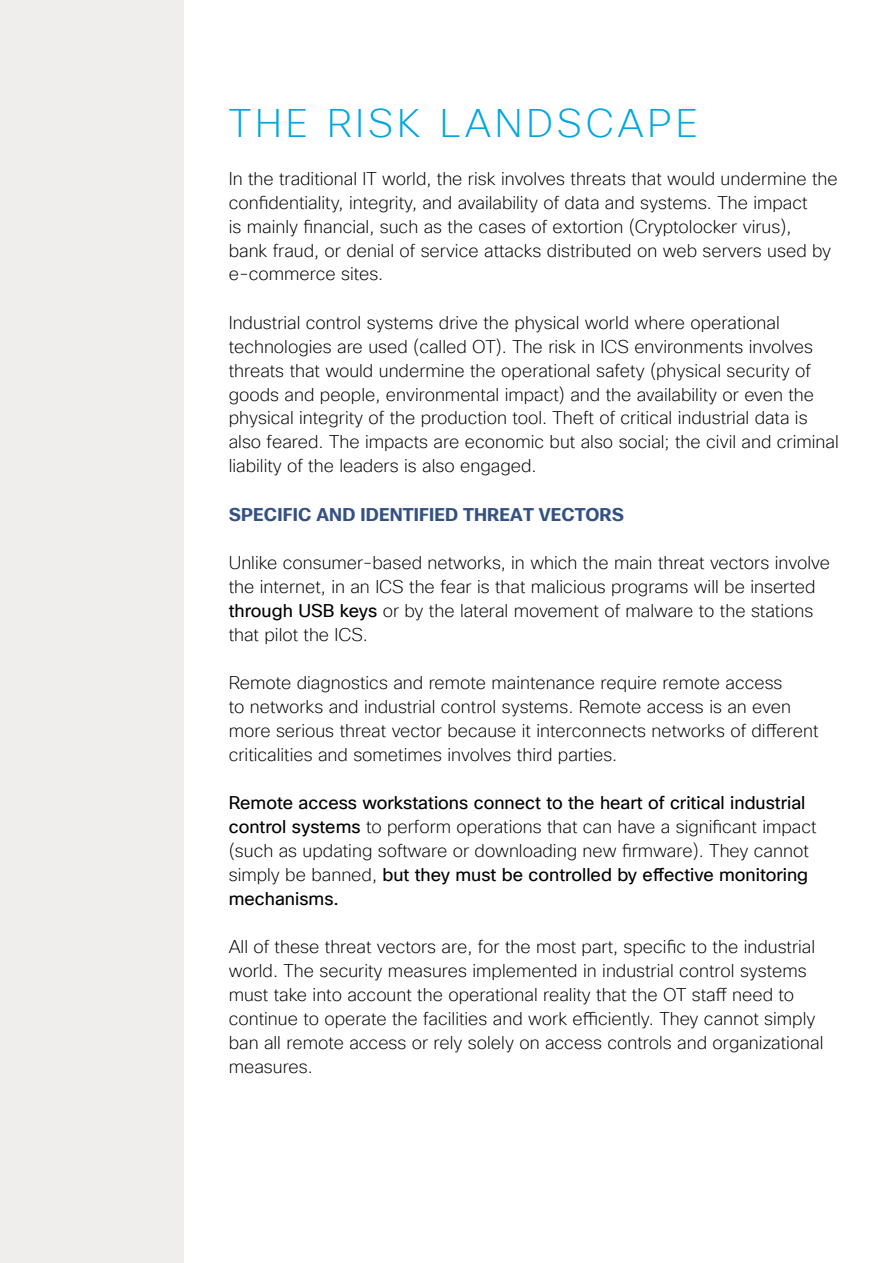
<style>
.page{position:relative;width:893px;height:1263px;background:#fff}
.page>*{position:absolute;margin:0;border:0;box-sizing:border-box;transform-origin:0 0}
.t1{font:200 39px "Cisco Sans TT";letter-spacing:.1em;color:#00a7e1}
.t2{font:200 18px/24px "Cisco Sans TT";color:#000}
.t3{font:18px/24px "Cisco Sans TT";color:#000}
.t4{font:700 18px "Cisco Sans TT";letter-spacing:.01em;color:#335283}
.s1{font-weight:400}
.s2{font-weight:200}
</style>
<div class="page">
<div style="left:0;top:0;width:184px;height:1263px;background:#efeeed"></div>
<h1 class="t1" style="left:229px;top:98px;width:471px">THE RISK LANDSCAPE</h1>
<p class="t2" style="left:229px;top:167px;width:610px">In the traditional IT world, the risk involves threats that would undermine the confidentiality, integrity, and availability of data and systems. The impact<br>is mainly financial, such as the cases of extortion (Cryptolocker virus),<br>bank fraud, or denial of service attacks distributed on web servers used by e-commerce sites.</p>
<p class="t2" style="left:229px;top:311px;width:612px">Industrial control systems drive the physical world where operational technologies are used (called OT). The risk in ICS environments involves threats that would undermine the operational safety (physical security of goods and people, environmental impact) and the availability or even the physical integrity of the production tool. Theft of critical industrial data is also feared. The impacts are economic but also social; the civil and criminal liability of the leaders is also engaged.</p>
<p class="t4" style="left:229px;top:502px;width:396px">SPECIFIC AND IDENTIFIED THREAT VECTORS</p>
<p class="t2" style="left:229px;top:551px;width:603px">Unlike consumer-based networks, in which the main threat vectors involve the internet, in an ICS the fear is that malicious programs will be inserted <span class="s1">through USB keys</span> or by the lateral movement of malware to the stations that pilot the ICS.</p>
<p class="t2" style="left:229px;top:671px;width:591px">Remote diagnostics and remote maintenance require remote access<br>to networks and industrial control systems. Remote access is an even more serious threat vector because it interconnects networks of different criticalities and sometimes involves third parties.</p>
<p class="t3" style="left:229px;top:791px;width:589px">Remote access workstations connect to the heart of critical industrial control systems <span class="s2">to perform operations that can have a significant impact (such as updating software or downloading new firmware). They cannot simply be banned,</span> but they must be controlled by effective monitoring mechanisms.</p>
<p class="t2" style="left:229px;top:935px;width:596px">All of these threat vectors are, for the most part, specific to the industrial world. The security measures implemented in industrial control systems must take into account the operational reality that the OT staff need to continue to operate the facilities and work efficiently. They cannot simply ban all remote access or rely solely on access controls and organizational measures.</p>
</div>
